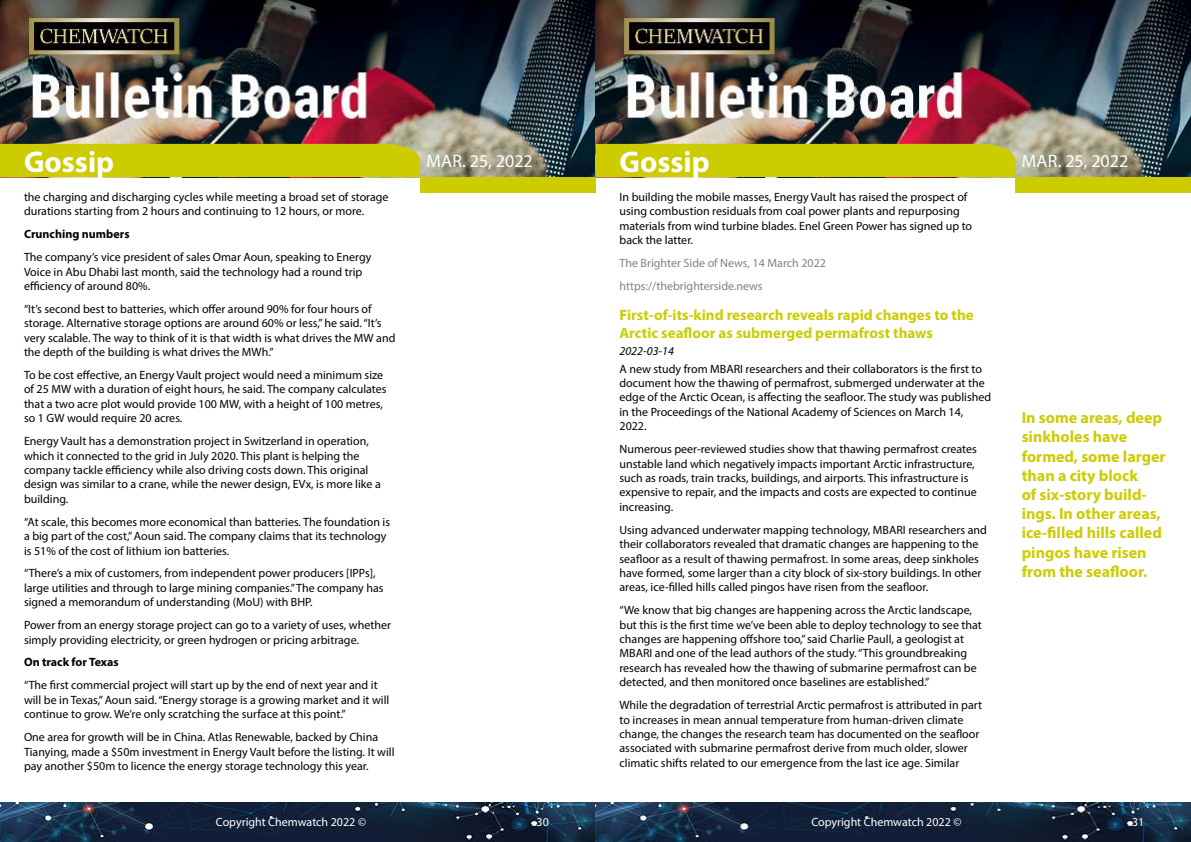
<style>
.page{position:relative;width:1191px;height:842px;background:#fff}
.page>*{position:absolute;margin:0;border:0;box-sizing:border-box;transform-origin:0 0}
.t1{font:700 30px "Myriad Pro";color:#fff}
.t2{font:18px "Myriad Pro";color:#fff}
.t3{font:700 16px/19.2px "Myriad Pro";color:#cc0}
.t4{font:700 15px/18px "Myriad Pro";color:#cc0}
.t5{font:12px/14.4px "Myriad Pro";color:#000}
.t6{font:12px/22.9px "Myriad Pro";color:#808285}
.t7{font:12px "Myriad Pro";color:#fff}
.t8{font:700 12px "Myriad Pro";color:#000}
.t9{font:italic 12px "Myriad Pro";color:#000}
</style>
<div class="page">
<img style="left:0;top:0;width:1191px;height:177px">
<div style="left:420px;top:177px;width:175px;height:15px;background:#cc0"></div>
<div style="left:1015px;top:177px;width:176px;height:15px;background:#cc0"></div>
<div style="left:0;top:144px;width:420px;height:33px;background:#cc0"></div>
<div style="left:595px;top:144px;width:420px;height:33px;background:#cc0"></div>
<img style="left:0;top:802px;width:1191px;height:40px">
<h1 class="t1" style="left:24px;top:142px;width:92px">Gossip</h1>
<h1 class="t1" style="left:619px;top:142px;width:92px">Gossip</h1>
<p class="t5" style="left:619px;top:190px;width:354px">In building the mobile masses, Energy Vault has raised the prospect of using combustion residuals from coal power plants and repurposing materials from wind turbine blades. Enel Green Power has signed up to back the latter.</p>
<p class="t6" style="left:619px;top:251px;width:208px">The Brighter Side of News, 14 March 2022 https://thebrighterside.news</p>
<p class="t4" style="left:619px;top:305px;width:356px">First-of-its-kind research reveals rapid changes to the<br>Arctic seafloor as submerged permafrost thaws</p>
<p class="t9" style="left:619px;top:344px;width:56px">2022-03-14</p>
<p class="t5" style="left:619px;top:361px;width:373px">A new study from MBARI researchers and their collaborators is the first to document how the thawing of permafrost, submerged underwater at the edge of the Arctic Ocean, is affecting the seafloor. The study was published in the Proceedings of the National Academy of Sciences on March 14, 2022.</p>
<p class="t5" style="left:619px;top:442px;width:359px">Numerous peer-reviewed studies show that thawing permafrost creates unstable land which negatively impacts important Arctic infrastructure, such as roads, train tracks, buildings, and airports. This infrastructure is expensive to repair, and the impacts and costs are expected to continue increasing.</p>
<p class="t5" style="left:619px;top:522px;width:369px">Using advanced underwater mapping technology, MBARI researchers and their collaborators revealed that dramatic changes are happening to the seafloor as a result of thawing permafrost. In some areas, deep sinkholes have formed, some larger than a city block of six-story buildings. In other areas, ice-filled hills called pingos have risen from the seafloor.</p>
<p class="t5" style="left:619px;top:603px;width:364px">“We know that big changes are happening across the Arctic landscape, but this is the first time we’ve been able to deploy technology to see that changes are happening offshore too,” said Charlie Paull, a geologist at MBARI and one of the lead authors of the study. “This groundbreaking research has revealed how the thawing of submarine permafrost can be detected, and then monitored once baselines are established.”</p>
<p class="t5" style="left:619px;top:698px;width:364px">While the degradation of terrestrial Arctic permafrost is attributed in part to increases in mean annual temperature from human-driven climate change, the changes the research team has documented on the seafloor associated with submarine permafrost derive from much older, slower climatic shifts related to our emergence from the last ice age. Similar</p>
<h2 class="t2" style="left:426px;top:150px;width:108px">Mar. 25, 2022</h2>
<h2 class="t2" style="left:1022px;top:150px;width:108px">Mar. 25, 2022</h2>
<p class="t5" style="left:24px;top:190px;width:366px">the charging and discharging cycles while meeting a broad set of storage durations starting from 2 hours and continuing to 12 hours, or more.</p>
<p class="t8" style="left:24px;top:226px;width:107px">Crunching numbers</p>
<p class="t5" style="left:24px;top:250px;width:349px">The company’s vice president of sales Omar Aoun, speaking to Energy<br>Voice in Abu Dhabi last month, said the technology had a round trip efficiency of around 80%.</p>
<p class="t5" style="left:24px;top:302px;width:373px">“It’s second best to batteries, which offer around 90% for four hours of storage. Alternative storage options are around 60% or less,” he said. “It’s very scalable. The way to think of it is that width is what drives the MW and the depth of the building is what drives the MWh.”</p>
<p class="t5" style="left:24px;top:368px;width:364px">To be cost effective, an Energy Vault project would need a minimum size of 25 MW with a duration of eight hours, he said. The company calculates that a two acre plot would provide 100 MW, with a height of 100 metres, so 1 GW would require 20 acres.</p>
<p class="t5" style="left:24px;top:434px;width:358px">Energy Vault has a demonstration project in Switzerland in operation, which it connected to the grid in July 2020. This plant is helping the company tackle efficiency while also driving costs down. This original design was similar to a crane, while the newer design, EVx, is more like a building.</p>
<p class="t5" style="left:24px;top:514px;width:368px">“At scale, this becomes more economical than batteries. The foundation is a big part of the cost,” Aoun said. The company claims that its technology is 51% of the cost of lithium ion batteries.</p>
<p class="t5" style="left:24px;top:566px;width:361px">“There’s a mix of customers, from independent power producers [IPPs], large utilities and through to large mining companies.” The company has signed a memorandum of understanding (MoU) with BHP.</p>
<p class="t5" style="left:24px;top:618px;width:368px">Power from an energy storage project can go to a variety of uses, whether simply providing electricity, or green hydrogen or pricing arbitrage.</p>
<p class="t8" style="left:24px;top:655px;width:96px">On track for Texas</p>
<p class="t5" style="left:24px;top:678px;width:367px">“The first commercial project will start up by the end of next year and it will be in Texas,” Aoun said. “Energy storage is a growing market and it will continue to grow. We’re only scratching the surface at this point.”</p>
<p class="t5" style="left:24px;top:730px;width:372px">One area for growth will be in China. Atlas Renewable, backed by China<br>Tianying, made a $50m investment in Energy Vault before the listing. It will pay another $50m to licence the energy storage technology this year.</p>
<h3 class="t3" style="left:1021px;top:408px;width:145px">In some areas, deep sinkholes have formed, some larger than a city block<br>of six-story build&shy;ings. In other areas, ice-filled hills called pingos have risen from the seafloor.</h3>
<p class="t7" style="left:216px;top:815px;width:152px">Copyright Chemwatch 2022 ©</p>
<p class="t7" style="left:536px;top:815px;width:14px">30</p>
<p class="t7" style="left:811px;top:815px;width:152px">Copyright Chemwatch 2022 ©</p>
<p class="t7" style="left:1132px;top:815px;width:14px">31</p>
</div>
